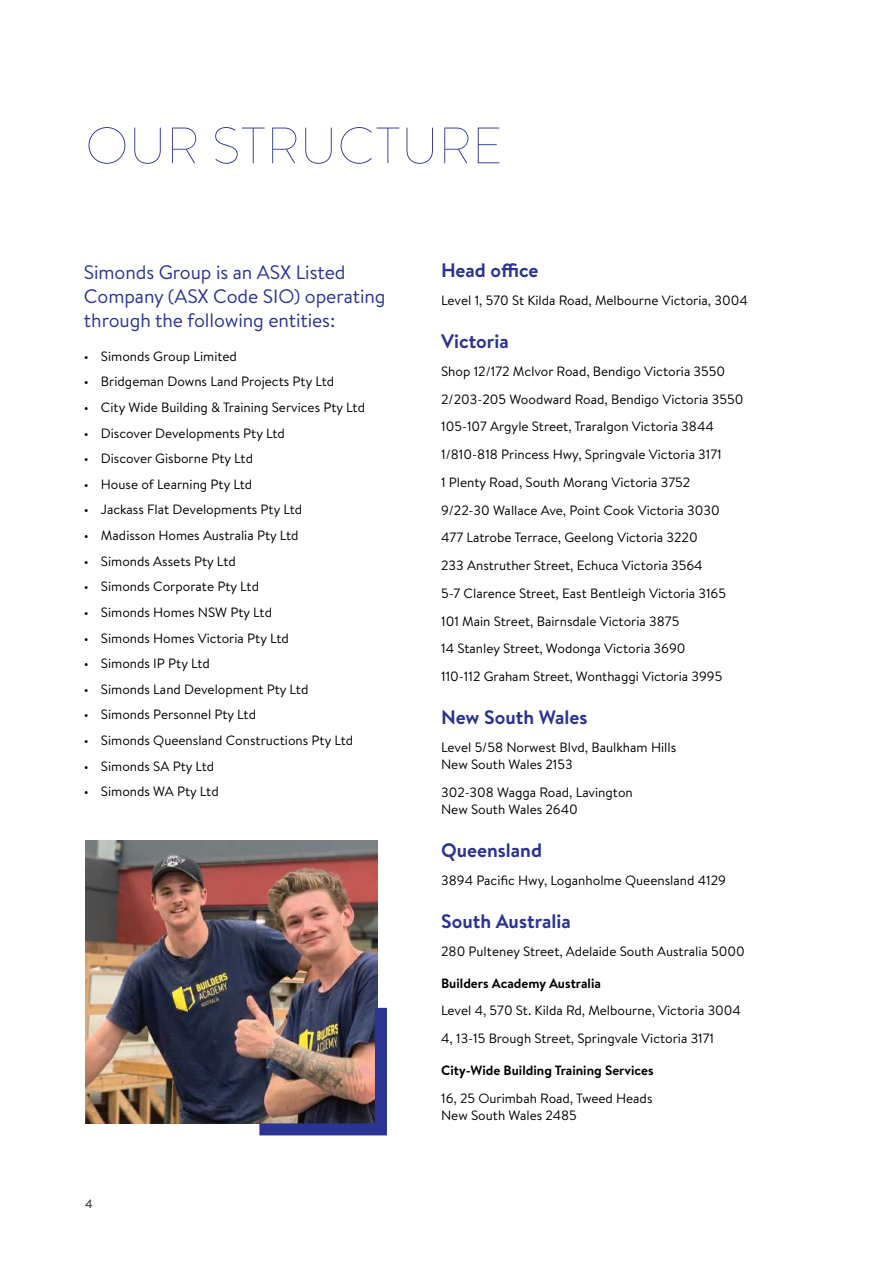
<style>
.page{position:relative;width:893px;height:1263px;background:#fff}
.page>*{position:absolute;margin:0;border:0;box-sizing:border-box;transform-origin:0 0}
.t1{font:100 51px "Brandon Text";letter-spacing:.015em;color:#2b3393}
.t2{font:19.5px/24px "Brandon Text";letter-spacing:-.005em;color:#2b3393}
.t3{font:700 19.5px "Brandon Text";color:#2b3393}
.t4{font:13.5px/27.8px "Brandon Text";color:#000}
.t5{font:700 13.5px "Brandon Text";color:#000}
.t6{font:500 12px "Brandon Text";color:#404041}
</style>
<div class="page">
<img style="left:85px;top:841px;width:292px;height:282px">
<img style="left:247px;top:996px;width:140px;height:140px">
<h1 class="t1" style="left:85px;top:111px;width:418px">OUR STRUCTURE</h1>
<h2 class="t2" style="left:84px;top:259px;width:303px">Simonds Group is an ASX Listed<br>Company (ASX Code SIO) operating through the following entities:</h2>
<p class="t4" style="left:84px;top:342px;width:155px">• Simonds Group Limited</p>
<p class="t4" style="left:84px;top:367px;width:252px">• Bridgeman Downs Land Projects Pty Ltd</p>
<p class="t4" style="left:84px;top:393px;width:283px">• City Wide Building &amp; Training Services Pty Ltd</p>
<p class="t4" style="left:84px;top:419px;width:202px">• Discover Developments Pty Ltd</p>
<p class="t4" style="left:84px;top:444px;width:171px">• Discover Gisborne Pty Ltd</p>
<p class="t4" style="left:84px;top:470px;width:170px">• House of Learning Pty Ltd</p>
<p class="t4" style="left:84px;top:495px;width:220px">• Jackass Flat Developments Pty Ltd</p>
<p class="t4" style="left:84px;top:521px;width:216px">• Madisson Homes Australia Pty Ltd</p>
<p class="t4" style="left:84px;top:547px;width:153px">• Simonds Assets Pty Ltd</p>
<p class="t4" style="left:84px;top:572px;width:177px">• Simonds Corporate Pty Ltd</p>
<p class="t4" style="left:84px;top:598px;width:190px">• Simonds Homes NSW Pty Ltd</p>
<p class="t4" style="left:84px;top:623px;width:206px">• Simonds Homes Victoria Pty Ltd</p>
<p class="t4" style="left:84px;top:649px;width:127px">• Simonds IP Pty Ltd</p>
<p class="t4" style="left:84px;top:675px;width:226px">• Simonds Land Development Pty Ltd</p>
<p class="t4" style="left:84px;top:700px;width:174px">• Simonds Personnel Pty Ltd</p>
<p class="t4" style="left:84px;top:726px;width:271px">• Simonds Queensland Constructions Pty Ltd</p>
<p class="t4" style="left:84px;top:751px;width:132px">• Simonds SA Pty Ltd</p>
<p class="t4" style="left:84px;top:777px;width:136px">• Simonds WA Pty Ltd</p>
<p class="t6" style="left:85px;top:1196px;width:9px">4</p>
<h2 class="t3" style="left:441px;top:257px;width:99px">Head office</h2>
<p class="t4" style="left:441px;top:286px;width:308px">Level 1, 570 St Kilda Road, Melbourne Victoria, 3004</p>
<h2 class="t3" style="left:441px;top:328px;width:69px">Victoria</h2>
<p class="t4" style="left:441px;top:357px;width:304px">Shop 12/172 McIvor Road, Bendigo Victoria 3550<br>2/203-205 Woodward Road, Bendigo Victoria 3550<br>105-107 Argyle Street, Traralgon Victoria 3844<br>1/810-818 Princess Hwy, Springvale Victoria 3171<br>1 Plenty Road, South Morang Victoria 3752<br>9/22-30 Wallace Ave, Point Cook Victoria 3030<br>477 Latrobe Terrace, Geelong Victoria 3220<br>233 Anstruther Street, Echuca Victoria 3564<br>5-7 Clarence Street, East Bentleigh Victoria 3165<br>101 Main Street, Bairnsdale Victoria 3875<br>14 Stanley Street, Wodonga Victoria 3690<br>110-112 Graham Street, Wonthaggi Victoria 3995</p>
<h2 class="t3" style="left:441px;top:704px;width:148px">New South Wales</h2>
<p class="t4" style="left:441px;top:738px;width:236px;line-height:17.1px">Level 5/58 Norwest Blvd, Baulkham Hills<br>New South Wales 2153</p>
<p class="t4" style="left:441px;top:783px;width:193px;line-height:17.1px">302-308 Wagga Road, Lavington<br>New South Wales 2640</p>
<h2 class="t3" style="left:441px;top:836px;width:102px">Queensland</h2>
<p class="t4" style="left:441px;top:866px;width:286px">3894 Pacific Hwy, Loganholme Queensland 4129</p>
<h2 class="t3" style="left:441px;top:907px;width:131px">South Australia</h2>
<p class="t4" style="left:441px;top:936px;width:305px">280 Pulteney Street, Adelaide South Australia 5000</p>
<p class="t5" style="left:441px;top:973px;width:161px">Builders Academy Australia</p>
<p class="t4" style="left:441px;top:996px;width:301px">Level 4, 570 St. Kilda Rd, Melbourne, Victoria 3004<br>4, 13-15 Brough Street, Springvale Victoria 3171</p>
<p class="t5" style="left:441px;top:1061px;width:214px">City-Wide Building Training Services</p>
<p class="t4" style="left:441px;top:1089px;width:213px;line-height:17.1px">16, 25 Ourimbah Road, Tweed Heads<br>New South Wales 2485</p>
</div>
